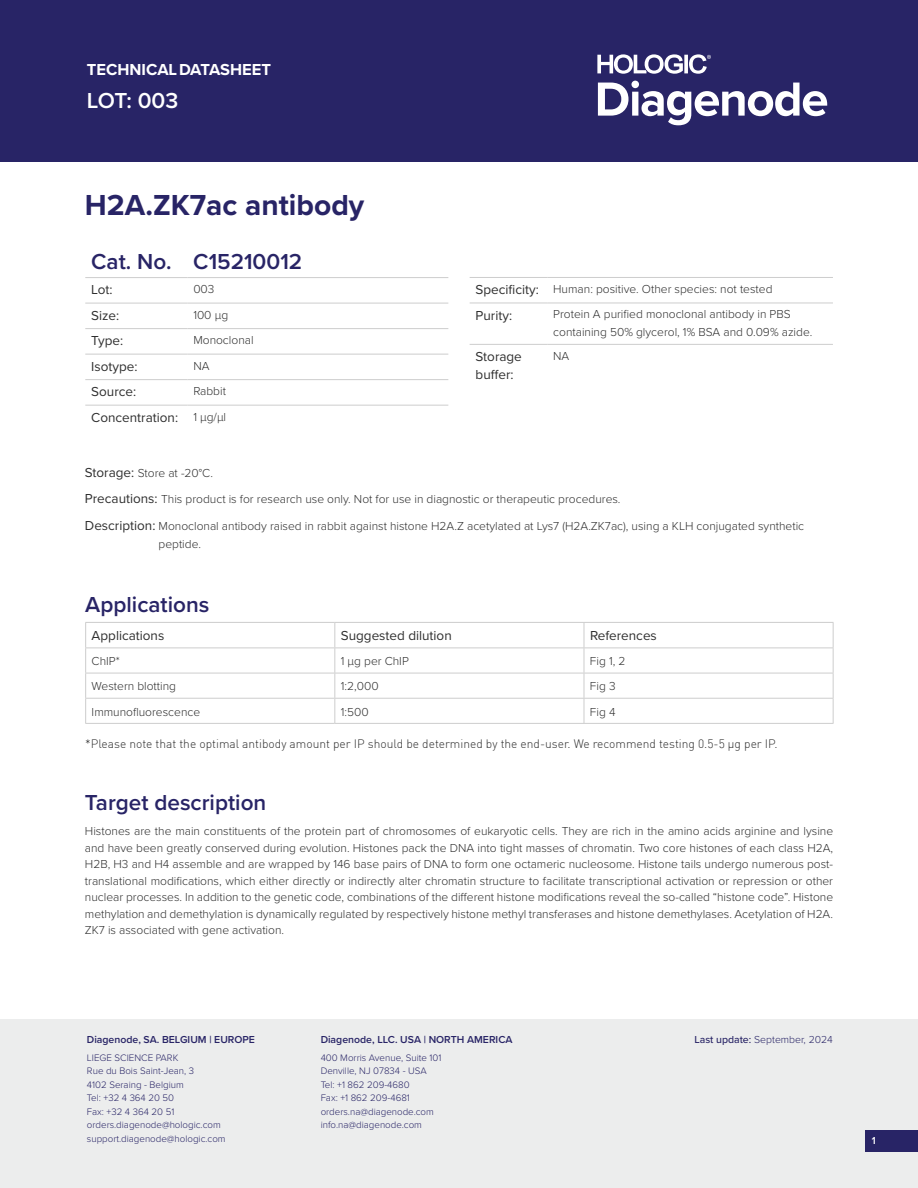
<style>
.page{position:relative;width:918px;height:1188px;background:#fff}
.page>*{position:absolute;margin:0;border:0;box-sizing:border-box;transform-origin:0 0}
.t1{font:700 30px "Proxima Nova";color:#282466}
.t2{font:600 22.5px "Proxima Nova";color:#282466}
.t3{font:600 22.5px "Proxima Nova";letter-spacing:-.015em;color:#fff}
.t4{font:700 16.5px "Proxima Nova";color:#fff}
.t5{font:13.5px/18px "Proxima Nova";color:#2f2f2f}
.t6{font:300 12px/16.5px "Proxima Nova";color:#2f2f2f}
.t7{font:300 12px "DIN";color:#2f2f2f}
.t8{font:600 10.5px "Proxima Nova";color:#282466}
.t9{font:300 10.5px "Proxima Nova";color:#282466}
.t10{font:600 10.5px "Proxima Nova";color:#fff}
.t11{font:300 9.75px/13.5px "Proxima Nova";color:#282466}
.s1{font-weight:300;font-size:12px}
.s2{font-weight:400;font-size:13.5px}
.s3{font-weight:500}
</style>
<div class="page">
<div style="left:0;top:1019px;width:918px;height:169px;background:#eceded"></div>
<div style="left:865px;top:1131px;width:53px;height:21px;background:#282466"></div>
<div style="left:0;top:0;width:918px;height:162px;background:#282466"></div>
<svg style="left:598px;top:81px;width:229px;height:44px"></svg>
<svg style="left:597px;top:54px;width:114px;height:20px"></svg>
<hr style="left:85px;top:622px;width:250px;height:1px;background:#cdcdcd">
<hr style="left:335px;top:622px;width:249px;height:1px;background:#cdcdcd">
<hr style="left:584px;top:622px;width:250px;height:1px;background:#cdcdcd">
<hr style="left:85px;top:648px;width:250px;height:1px;background:#cdcdcd">
<hr style="left:335px;top:648px;width:249px;height:1px;background:#cdcdcd">
<hr style="left:584px;top:648px;width:250px;height:1px;background:#cdcdcd">
<hr style="left:85px;top:673px;width:250px;height:1px;background:#cdcdcd">
<hr style="left:335px;top:673px;width:249px;height:1px;background:#cdcdcd">
<hr style="left:584px;top:673px;width:250px;height:1px;background:#cdcdcd">
<hr style="left:85px;top:698px;width:250px;height:1px;background:#cdcdcd">
<svg style="left:85px;top:623px;width:1px;height:100px"></svg>
<hr style="left:335px;top:698px;width:249px;height:1px;background:#cdcdcd">
<svg style="left:334px;top:623px;width:1px;height:100px"></svg>
<hr style="left:584px;top:698px;width:250px;height:1px;background:#cdcdcd">
<svg style="left:584px;top:623px;width:1px;height:100px"></svg>
<svg style="left:833px;top:623px;width:1px;height:100px"></svg>
<hr style="left:85px;top:723px;width:250px;height:1px;background:#cdcdcd">
<hr style="left:335px;top:723px;width:249px;height:1px;background:#cdcdcd">
<hr style="left:584px;top:723px;width:250px;height:1px;background:#cdcdcd">
<hr style="left:85px;top:277px;width:102px;height:1px;background:#cdcdcd">
<hr style="left:187px;top:277px;width:261px;height:1px;background:#cdcdcd">
<hr style="left:85px;top:303px;width:102px;height:1px;background:#cdcdcd">
<hr style="left:187px;top:303px;width:261px;height:1px;background:#cdcdcd">
<hr style="left:85px;top:328px;width:102px;height:1px;background:#cdcdcd">
<hr style="left:187px;top:328px;width:261px;height:1px;background:#cdcdcd">
<hr style="left:85px;top:354px;width:102px;height:1px;background:#cdcdcd">
<hr style="left:187px;top:354px;width:261px;height:1px;background:#cdcdcd">
<hr style="left:85px;top:379px;width:102px;height:1px;background:#cdcdcd">
<hr style="left:187px;top:379px;width:261px;height:1px;background:#cdcdcd">
<hr style="left:85px;top:405px;width:102px;height:1px;background:#cdcdcd">
<hr style="left:187px;top:405px;width:261px;height:1px;background:#cdcdcd">
<hr style="left:470px;top:277px;width:77px;height:1px;background:#cdcdcd">
<hr style="left:547px;top:277px;width:286px;height:1px;background:#cdcdcd">
<hr style="left:470px;top:303px;width:77px;height:1px;background:#cdcdcd">
<hr style="left:547px;top:303px;width:286px;height:1px;background:#cdcdcd">
<hr style="left:470px;top:344px;width:77px;height:1px;background:#cdcdcd">
<hr style="left:547px;top:344px;width:286px;height:1px;background:#cdcdcd">
<h3 class="t4" style="left:87px;top:57px;width:186px">TECHNICAL DATASHEET</h3>
<h2 class="t3" style="left:87px;top:84px;width:93px">LOT: 003</h2>
<h1 class="t1" style="left:85px;top:183px;width:281px">H2A.ZK7ac antibody</h1>
<h2 class="t2" style="left:91px;top:244px;width:213px">Cat. No. C15210012</h2>
<p class="t5" style="left:91px;top:280px;width:23px">Lot:</p>
<p class="t6" style="left:193px;top:280px;width:23px">003</p>
<p class="t5" style="left:91px;top:306px;width:30px">Size:</p>
<p class="t6" style="left:193px;top:306px;width:36px">100 µg</p>
<p class="t5" style="left:91px;top:331px;width:33px">Type:</p>
<p class="t6" style="left:193px;top:331px;width:62px">Monoclonal</p>
<p class="t5" style="left:91px;top:357px;width:48px">Isotype:</p>
<p class="t6" style="left:193px;top:357px;width:18px">NA</p>
<p class="t5" style="left:91px;top:382px;width:46px">Source:</p>
<p class="t6" style="left:193px;top:382px;width:34px">Rabbit</p>
<p class="t5" style="left:91px;top:408px;width:136px">Concentration: <span class="s1">1 µg/µl</span></p>
<p class="t6" style="left:476px;top:280px;width:298px"><span class="s2">Specificity:</span> Human: positive. Other species: not tested</p>
<p class="t5" style="left:476px;top:306px;width:38px">Purity:</p>
<p class="t6" style="left:553px;top:305px;width:261px;line-height:18px">Protein A purified monoclonal antibody in PBS containing 50% glycerol, 1% BSA and 0.09% azide.</p>
<p class="t5" style="left:476px;top:347px;width:48px">Storage buffer:</p>
<p class="t6" style="left:553px;top:347px;width:18px">NA</p>
<p class="t6" style="left:85px;top:464px;width:130px"><span class="s2">Storage:</span> Store at -20°C.</p>
<p class="t6" style="left:85px;top:490px;width:537px"><span class="s2">Precautions:</span> This product is for research use only. Not for use in diagnostic or therapeutic procedures.</p>
<p class="t6" style="left:159px;top:516px;width:647px;line-height:18px;text-indent:-74px"><span class="s2">Description:</span> Monoclonal antibody raised in rabbit against histone H2A.Z acetylated at Lys7 (H2A.ZK7ac), using a KLH conjugated synthetic peptide.</p>
<h2 class="t2" style="left:85px;top:587px;width:126px">Applications</h2>
<p class="t5" style="left:92px;top:626px;width:74px">Applications</p>
<p class="t5" style="left:341px;top:626px;width:112px">Suggested dilution</p>
<p class="t5" style="left:590px;top:626px;width:68px">References</p>
<p class="t6" style="left:92px;top:652px;width:30px">ChIP*</p>
<p class="t6" style="left:341px;top:652px;width:70px">1 µg per ChIP</p>
<p class="t6" style="left:590px;top:652px;width:37px">Fig 1, 2</p>
<p class="t6" style="left:92px;top:677px;width:86px">Western blotting</p>
<p class="t6" style="left:341px;top:677px;width:39px">1:2,000</p>
<p class="t6" style="left:590px;top:677px;width:27px">Fig 3</p>
<p class="t6" style="left:92px;top:703px;width:110px">Immunofluorescence</p>
<p class="t6" style="left:341px;top:703px;width:29px">1:500</p>
<p class="t6" style="left:590px;top:703px;width:27px">Fig 4</p>
<p class="t7" style="left:85px;top:736px;width:694px">*Please note that the optimal antibody amount per IP should be determined by the end-user. We recommend testing 0.5-5 µg per IP.</p>
<h2 class="t2" style="left:85px;top:786px;width:183px">Target description</h2>
<p class="t6" style="left:85px;top:822px;width:750px;text-align:justify">Histones are the main constituents of the protein part of chromosomes of eukaryotic cells. They are rich in the amino acids arginine and lysine and have been greatly conserved during evolution. Histones pack the DNA into tight masses of chromatin. Two core histones of each class H2A, H2B, H3 and H4 assemble and are wrapped by 146 base pairs of DNA to form one octameric nucleosome. Histone tails undergo numerous post&shy;translational modifications, which either directly or indirectly alter chromatin structure to facilitate transcriptional activation or repression or other nuclear processes. In addition to the genetic code, combinations of the different histone modifications reveal the so-called “histone code”. Histone methylation and demethylation is dynamically regulated by respectively histone methyl transferases and histone demethylases. Acetylation of H2A.<br>ZK7 is associated with gene activation.</p>
<p class="t8" style="left:87px;top:1031px;width:170px">Diagenode, SA. BELGIUM | EUROPE</p>
<p class="t11" style="left:87px;top:1050px;width:140px">LIEGE SCIENCE PARK<br>Rue du Bois Saint-Jean, 3<br>4102 Seraing - Belgium<br>Tel: +32 4 364 20 50<br>Fax: +32 4 364 20 51 orders.diagenode@hologic.com support.diagenode@hologic.com</p>
<p class="t8" style="left:321px;top:1031px;width:193px">Diagenode, LLC. USA | NORTH AMERICA</p>
<p class="t11" style="left:321px;top:1050px;width:122px">400 Morris Avenue, Suite 101<br>Denville, NJ 07834 - USA<br>Tel: +1 862 209-4680<br>Fax: +1 862 209-4681 orders.na@diagenode.com info.na@diagenode.com</p>
<p class="t9" style="left:694px;top:1031px;width:140px"><span class="s3">Last update:</span> September, 2024</p>
<p class="t10" style="left:872px;top:1133px;width:5px">1</p>
</div>
